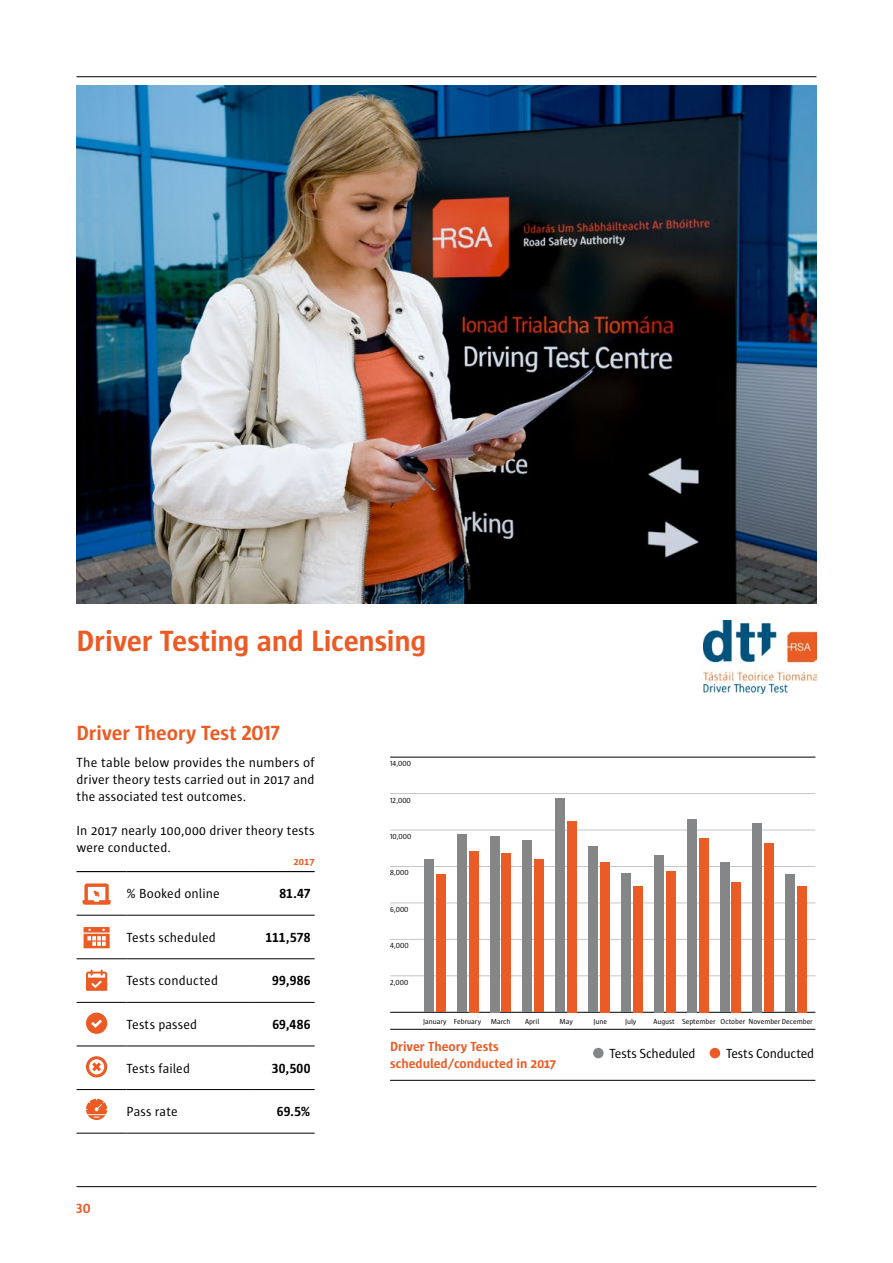
<style>
.page{position:relative;width:893px;height:1263px;background:#fff}
.page>*{position:absolute;margin:0;border:0;box-sizing:border-box;transform-origin:0 0}
.t1{font:700 30px "Sun";letter-spacing:-.01em;color:#eb5b25}
.t2{font:700 21px "Sun";letter-spacing:-.005em;color:#eb5b25}
.t3{font:13.5px/17px "Sun";letter-spacing:.005em;color:#000;text-align:justify}
.t4{font:700 13.5px/16.2px "Sun";color:#eb5b25}
.t5{font:700 13.5px "Sun";letter-spacing:.01em;color:#000}
.t6{font:13.5px "Sun";letter-spacing:-.015em;color:#000}
.t7{font:700 10.5px "Sun";color:#eb5b25}
.t8{font:7.5px "Sun";letter-spacing:-.005em;color:#000}
</style>
<div class="page">
<hr style="left:390px;top:757px;width:425px;height:1px;background:#000">
<hr style="left:390px;top:1029px;width:425px;height:1px;background:#000">
<hr style="left:390px;top:793px;width:425px;height:1px;background:#c6c6c6">
<hr style="left:390px;top:830px;width:425px;height:1px;background:#c6c6c6">
<hr style="left:390px;top:866px;width:425px;height:1px;background:#c6c6c6">
<hr style="left:390px;top:939px;width:425px;height:1px;background:#c6c6c6">
<hr style="left:390px;top:975px;width:425px;height:1px;background:#c6c6c6">
<hr style="left:390px;top:903px;width:425px;height:1px;background:#c6c6c6">
<hr style="left:390px;top:1012px;width:425px;height:1px;background:#000">
<div style="left:797px;top:886px;width:10px;height:126px;background:#eb5b25"></div>
<div style="left:786px;top:875px;width:9px;height:137px;background:#858687"></div>
<div style="left:765px;top:843px;width:9px;height:169px;background:#eb5b25"></div>
<div style="left:753px;top:823px;width:9px;height:189px;background:#858687"></div>
<div style="left:732px;top:882px;width:9px;height:130px;background:#eb5b25"></div>
<div style="left:720px;top:862px;width:9px;height:150px;background:#858687"></div>
<div style="left:699px;top:838px;width:9px;height:174px;background:#eb5b25"></div>
<div style="left:687px;top:819px;width:9px;height:193px;background:#858687"></div>
<div style="left:666px;top:871px;width:9px;height:141px;background:#eb5b25"></div>
<div style="left:654px;top:855px;width:10px;height:157px;background:#858687"></div>
<div style="left:633px;top:886px;width:10px;height:126px;background:#eb5b25"></div>
<div style="left:621px;top:873px;width:10px;height:139px;background:#858687"></div>
<div style="left:600px;top:862px;width:10px;height:150px;background:#eb5b25"></div>
<div style="left:588px;top:847px;width:10px;height:165px;background:#858687"></div>
<div style="left:567px;top:821px;width:10px;height:191px;background:#eb5b25"></div>
<div style="left:556px;top:798px;width:9px;height:214px;background:#858687"></div>
<div style="left:535px;top:859px;width:9px;height:153px;background:#eb5b25"></div>
<div style="left:523px;top:840px;width:9px;height:172px;background:#858687"></div>
<div style="left:502px;top:853px;width:9px;height:159px;background:#eb5b25"></div>
<div style="left:490px;top:836px;width:9px;height:176px;background:#858687"></div>
<div style="left:469px;top:851px;width:9px;height:161px;background:#eb5b25"></div>
<div style="left:457px;top:835px;width:9px;height:177px;background:#858687"></div>
<div style="left:436px;top:875px;width:9px;height:137px;background:#eb5b25"></div>
<div style="left:424px;top:859px;width:10px;height:153px;background:#858687"></div>
<hr style="left:390px;top:1080px;width:425px;height:1px;background:#000">
<div style="left:593px;top:1048px;width:11px;height:10px;background:#858687;border-radius:50%"></div>
<div style="left:710px;top:1048px;width:10px;height:10px;background:#eb5b25;border-radius:50%"></div>
<img style="left:77px;top:85px;width:739px;height:519px">
<svg style="left:82px;top:883px;width:29px;height:22px"></svg>
<svg style="left:84px;top:927px;width:26px;height:21px"></svg>
<svg style="left:86px;top:969px;width:21px;height:22px"></svg>
<svg style="left:86px;top:1013px;width:21px;height:21px"></svg>
<svg style="left:86px;top:1056px;width:21px;height:21px"></svg>
<svg style="left:86px;top:1099px;width:21px;height:21px"></svg>
<img style="left:704px;top:621px;width:112px;height:72px">
<hr style="left:77px;top:871px;width:49px;height:1px;background:#000">
<hr style="left:126px;top:871px;width:126px;height:1px;background:#000">
<hr style="left:252px;top:871px;width:63px;height:1px;background:#000">
<hr style="left:77px;top:915px;width:49px;height:1px;background:#000">
<hr style="left:126px;top:915px;width:126px;height:1px;background:#000">
<hr style="left:252px;top:915px;width:63px;height:1px;background:#000">
<hr style="left:77px;top:958px;width:49px;height:1px;background:#000">
<hr style="left:126px;top:958px;width:126px;height:1px;background:#000">
<hr style="left:252px;top:958px;width:63px;height:1px;background:#000">
<hr style="left:77px;top:1002px;width:49px;height:1px;background:#000">
<hr style="left:126px;top:1002px;width:126px;height:1px;background:#000">
<hr style="left:252px;top:1002px;width:63px;height:1px;background:#000">
<hr style="left:77px;top:1046px;width:49px;height:1px;background:#000">
<hr style="left:126px;top:1046px;width:126px;height:1px;background:#000">
<hr style="left:252px;top:1046px;width:63px;height:1px;background:#000">
<hr style="left:77px;top:1089px;width:49px;height:1px;background:#000">
<hr style="left:126px;top:1089px;width:126px;height:1px;background:#000">
<hr style="left:252px;top:1089px;width:63px;height:1px;background:#000">
<hr style="left:77px;top:1133px;width:49px;height:1px;background:#000">
<hr style="left:126px;top:1133px;width:126px;height:1px;background:#000">
<hr style="left:252px;top:1133px;width:63px;height:1px;background:#000">
<hr style="left:77px;top:76px;width:739px;height:1px;background:#000">
<hr style="left:77px;top:1186px;width:739px;height:1px;background:#000">
<h1 class="t1" style="left:77px;top:624px;width:351px">Driver Testing and Licensing</h1>
<h2 class="t2" style="left:77px;top:721px;width:205px">Driver Theory Test 2017</h2>
<p class="t3" style="left:77px;top:753px;width:240px">The table below provides the numbers of driver theory tests carried out in 2017 and the associated test outcomes.</p>
<p class="t3" style="left:77px;top:821px;width:240px">In 2017 nearly 100,000 driver theory tests were conducted.</p>
<p class="t7" style="left:293px;top:856px;width:23px">2017</p>
<p class="t3" style="left:126px;top:885px;width:95px">% Booked online</p>
<p class="t5" style="left:279px;top:886px;width:32px">81.47</p>
<p class="t3" style="left:126px;top:929px;width:91px">Tests scheduled</p>
<p class="t5" style="left:265px;top:930px;width:47px">111,578</p>
<p class="t3" style="left:126px;top:972px;width:93px">Tests conducted</p>
<p class="t5" style="left:272px;top:973px;width:40px">99,986</p>
<p class="t3" style="left:126px;top:1016px;width:72px">Tests passed</p>
<p class="t5" style="left:272px;top:1017px;width:39px">69,486</p>
<p class="t3" style="left:126px;top:1059px;width:65px">Tests failed</p>
<p class="t5" style="left:272px;top:1060px;width:40px">30,500</p>
<p class="t3" style="left:126px;top:1103px;width:53px">Pass rate</p>
<p class="t5" style="left:277px;top:1104px;width:35px">69.5%</p>
<p class="t4" style="left:77px;top:1200px;width:15px">30</p>
<p class="t8" style="left:390px;top:759px;width:22px">14,000</p>
<p class="t8" style="left:390px;top:796px;width:22px">12,000</p>
<p class="t8" style="left:390px;top:832px;width:23px">10,000</p>
<p class="t8" style="left:390px;top:869px;width:20px">8,000</p>
<p class="t8" style="left:390px;top:905px;width:20px">6,000</p>
<p class="t8" style="left:390px;top:942px;width:20px">4,000</p>
<p class="t8" style="left:390px;top:978px;width:20px">2,000</p>
<p class="t8" style="left:423px;top:1018px;width:60px">January February</p>
<p class="t8" style="left:491px;top:1018px;width:21px">March</p>
<p class="t8" style="left:525px;top:1018px;width:16px">April</p>
<p class="t8" style="left:559px;top:1018px;width:15px">May</p>
<p class="t8" style="left:593px;top:1018px;width:15px">June</p>
<p class="t8" style="left:625px;top:1018px;width:13px">July</p>
<p class="t8" style="left:653px;top:1018px;width:161px">August September October November December</p>
<p class="t4" style="left:390px;top:1039px;width:168px">Driver Theory Tests scheduled/conducted in 2017</p>
<p class="t6" style="left:610px;top:1046px;width:87px">Tests Scheduled</p>
<p class="t6" style="left:726px;top:1046px;width:90px">Tests Conducted</p>
</div>
